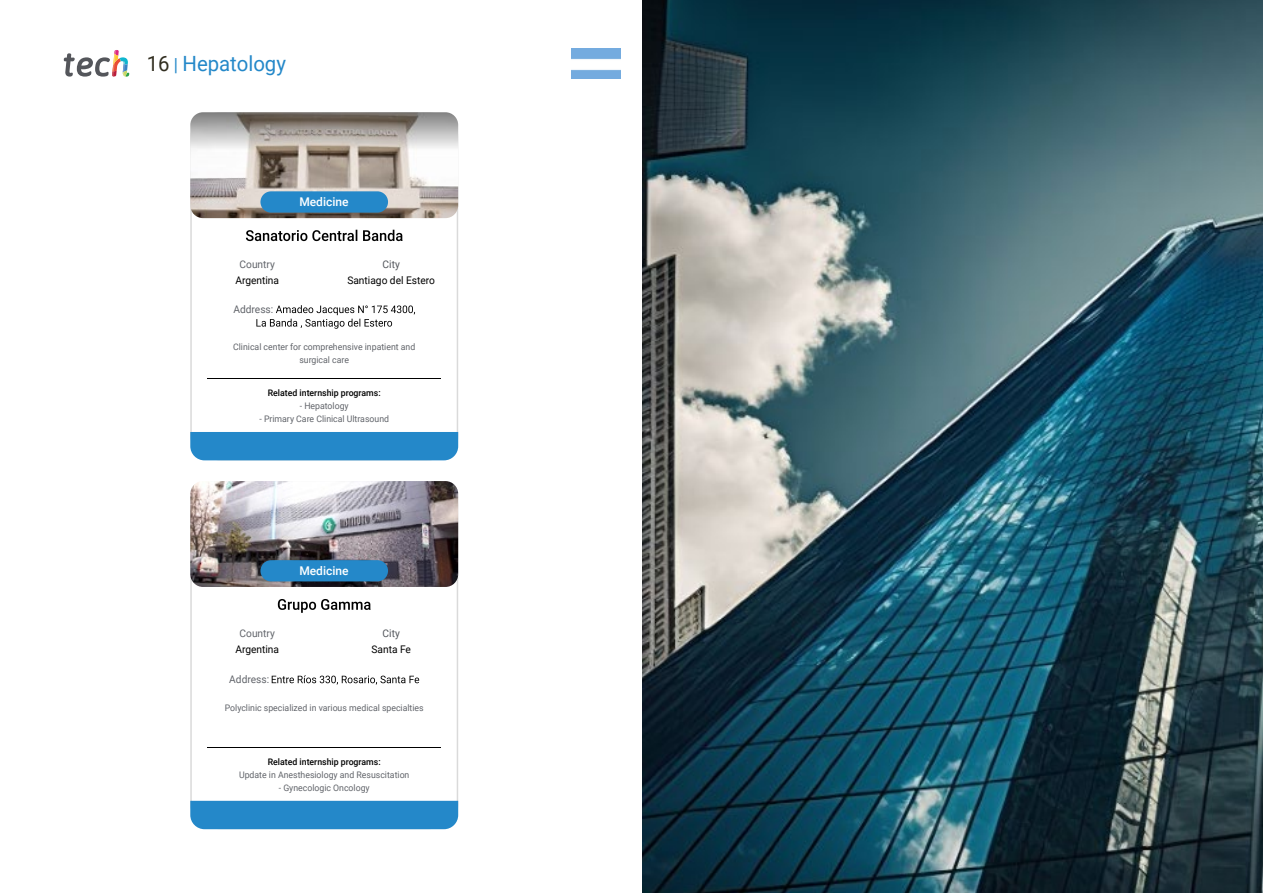
<style>
.page{position:relative;width:1263px;height:893px;background:#fff}
.page>*{position:absolute;margin:0;border:0;box-sizing:border-box;transform-origin:0 0}
.t1{font:21px "Roboto";color:#2488c9}
.t2{font:500 12px "Roboto";color:#fff}
.t3{font:10.5px "Roboto";color:#000}
.t4{font:10.5px "Roboto";color:#61646a}
.t5{font:10.5px "Roboto";color:#52555b}
.t6{font:9px/13.5px "Roboto";color:#61646a;text-align:center}
.t7{font:500 9px "Roboto";color:#000}
.s1{color:#312e20}
.s2{font-size:18px}
</style>
<div class="page">
<svg style="left:64px;top:50px;width:65px;height:27px"></svg>
<img style="left:642px;top:0;width:621px;height:893px">
<svg style="left:190px;top:124px;width:269px;height:337px"></svg>
<img style="left:190px;top:112px;width:268px;height:106px">
<div style="left:260px;top:191px;width:128px;height:22px;background:#2488c9;border-radius:11px"></div>
<div style="left:190px;top:432px;width:268px;height:28px;background:#2488c9"></div>
<hr style="left:207px;top:379px;width:234px;height:1px;background:#000">
<svg style="left:246px;top:230px;width:157px;height:11px"></svg>
<svg style="left:256px;top:305px;width:159px;height:24px"></svg>
<svg style="left:190px;top:492px;width:269px;height:338px"></svg>
<img style="left:190px;top:481px;width:268px;height:106px">
<div style="left:260px;top:560px;width:128px;height:21px;background:#2488c9;border-radius:11px"></div>
<div style="left:190px;top:801px;width:268px;height:28px;background:#2488c9"></div>
<hr style="left:207px;top:747px;width:234px;height:1px;background:#000">
<svg style="left:278px;top:599px;width:93px;height:14px"></svg>
<svg style="left:272px;top:675px;width:147px;height:10px"></svg>
<h1 class="t1" style="left:147px;top:48px;width:141px"><span class="s1">16</span> <span class="s2">|</span> Hepatology</h1>
<p class="t4" style="left:240px;top:257px;width:37px">Country</p>
<p class="t3" style="left:235px;top:273px;width:45px">Argentina</p>
<h2 class="t2" style="left:299px;top:194px;width:51px">Medicine</h2>
<p class="t5" style="left:383px;top:257px;width:19px">City</p>
<p class="t3" style="left:347px;top:273px;width:89px">Santiago del Estero</p>
<p class="t4" style="left:233px;top:302px;width:41px">Address:</p>
<p class="t6" style="left:233px;top:340px;width:184px">Clinical center for comprehensive inpatient and surgical care</p>
<p class="t7" style="left:268px;top:386px;width:114px">Related internship programs:</p>
<p class="t6" style="left:300px;top:399px;width:50px">- Hepatology</p>
<p class="t6" style="left:259px;top:412px;width:131px">- Primary Care Clinical Ultrasound</p>
<p class="t4" style="left:240px;top:626px;width:37px">Country</p>
<p class="t3" style="left:235px;top:642px;width:45px">Argentina</p>
<h2 class="t2" style="left:299px;top:563px;width:51px">Medicine</h2>
<p class="t5" style="left:383px;top:626px;width:19px">City</p>
<p class="t3" style="left:371px;top:642px;width:41px">Santa Fe</p>
<p class="t4" style="left:229px;top:672px;width:41px">Address:</p>
<p class="t6" style="left:225px;top:701px;width:200px">Polyclinic specialized in various medical specialties</p>
<p class="t7" style="left:268px;top:755px;width:114px">Related internship programs:</p>
<p class="t6" style="left:239px;top:768px;width:172px">Update in Anesthesiology and Resuscitation</p>
<p class="t6" style="left:279px;top:781px;width:92px">- Gynecologic Oncology</p>
</div>
